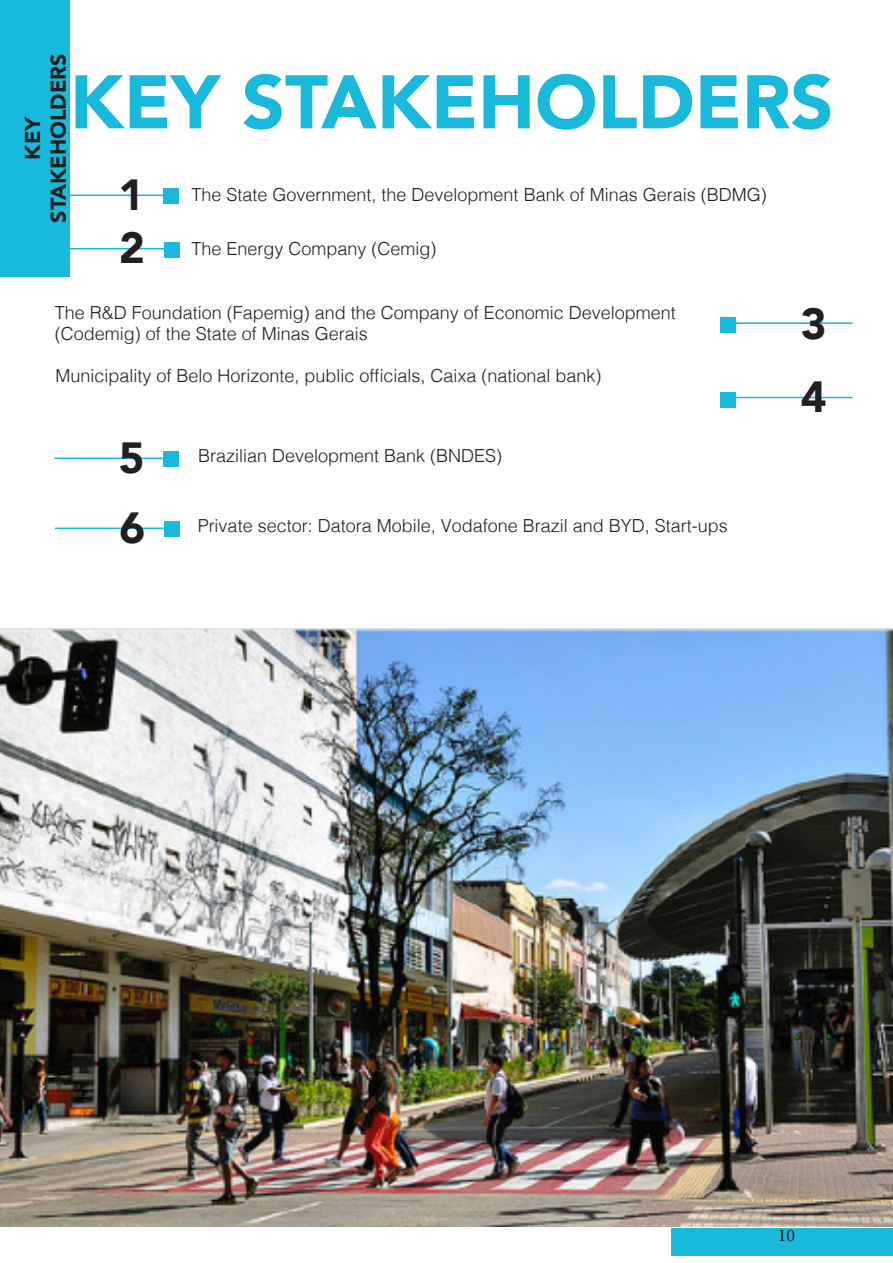
<style>
.page{position:relative;width:893px;height:1263px;background:#fff}
.page>*{position:absolute;margin:0;border:0;box-sizing:border-box;transform-origin:0 0}
.t1{font:900 75px "Avenir";color:#18b9da}
.t2{font:900 43.5px "Avenir";color:#231f20}
.t3{font:900 21.45px "Avenir";color:#231f20}
.t4{font:300 18px "Helvetica";color:#231f20}
.t5{font:18px "Minion Pro";color:#231f20}
</style>
<div class="page">
<div style="left:672px;top:1228px;width:221px;height:27px;background:#18b9da"></div>
<hr style="left:54px;top:194px;width:117px;height:2px;background:#18b9da">
<div style="left:163px;top:188px;width:16px;height:16px;background:#18b9da"></div>
<hr style="left:55px;top:248px;width:117px;height:1px;background:#18b9da">
<div style="left:164px;top:242px;width:16px;height:15px;background:#18b9da"></div>
<hr style="left:54px;top:457px;width:117px;height:2px;background:#18b9da">
<div style="left:164px;top:451px;width:15px;height:16px;background:#18b9da"></div>
<hr style="left:55px;top:527px;width:117px;height:2px;background:#18b9da">
<div style="left:164px;top:521px;width:16px;height:16px;background:#18b9da"></div>
<div style="left:0;top:0;width:69px;height:277px;background:#18b9da"></div>
<div style="left:720px;top:392px;width:15px;height:15px;background:#18b9da"></div>
<hr style="left:735px;top:397px;width:118px;height:1px;background:#18b9da">
<div style="left:720px;top:318px;width:15px;height:15px;background:#18b9da"></div>
<hr style="left:735px;top:322px;width:118px;height:2px;background:#18b9da">
<img style="left:0;top:628px;width:893px;height:599px">
<p class="t3" style="left:14px;top:160px;width:45px;rotate:-90deg">KEY</p>
<p class="t3" style="left:40px;top:223px;width:170px;rotate:-90deg">STAKEHOLDERS</p>
<p class="t1" style="left:70px;top:38px;width:765px">KEY STAKEHOLDERS</p>
<p class="t2" style="left:119px;top:158px;width:27px">1</p>
<p class="t4" style="left:191px;top:179px;width:577px">The State Government, the Development Bank of Minas Gerais (BDMG)</p>
<p class="t2" style="left:119px;top:211px;width:27px">2</p>
<p class="t4" style="left:191px;top:233px;width:247px">The Energy Company (Cemig)</p>
<p class="t4" style="left:55px;top:297px;width:623px">The R&amp;D Foundation (Fapemig) and the Company of Economic Development</p>
<p class="t4" style="left:55px;top:319px;width:315px">(Codemig) of the State of Minas Gerais</p>
<p class="t4" style="left:55px;top:360px;width:548px">Municipality of Belo Horizonte, public officials, Caixa (national bank)</p>
<p class="t2" style="left:119px;top:421px;width:27px">5</p>
<p class="t2" style="left:120px;top:491px;width:27px">6</p>
<p class="t4" style="left:198px;top:441px;width:306px">Brazilian Development Bank (BNDES)</p>
<p class="t4" style="left:198px;top:510px;width:532px">Private sector: Datora Mobile, Vodafone Brazil and BYD, Start-ups</p>
<p class="t2" style="left:801px;top:286px;width:27px">3</p>
<p class="t2" style="left:801px;top:359px;width:27px">4</p>
<p class="t5" style="left:778px;top:1223px;width:19px">10</p>
</div>
